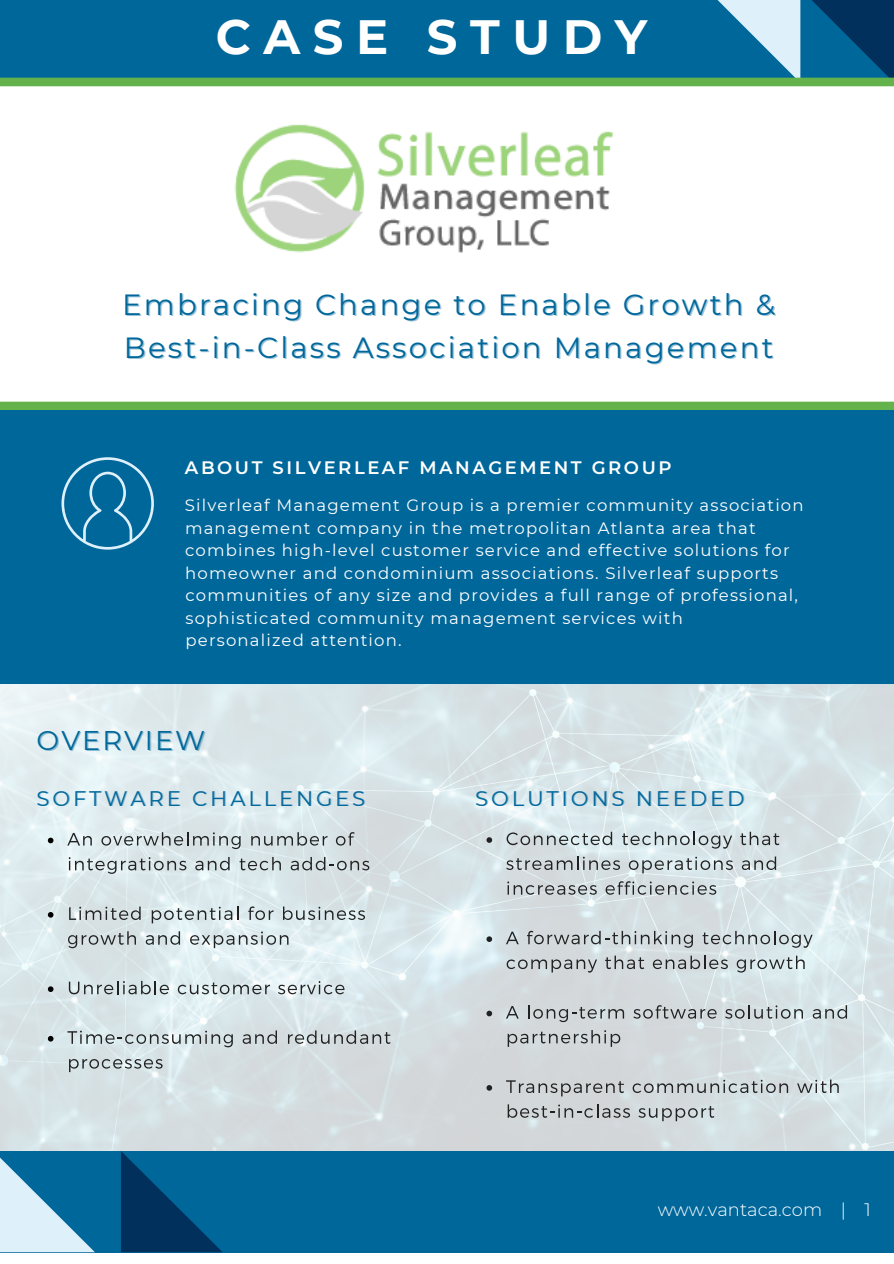
<style>
.page{position:relative;width:894px;height:1264px;background:#fff}
.page>*{position:absolute;margin:0;border:0;box-sizing:border-box;transform-origin:0 0}
.t1{font:700 48px "Montserrat";letter-spacing:.26em;color:#fff}
.t2{font:29.1px/42.6px "Montserrat";letter-spacing:.075em;color:#00679b}
.t3{font:27px "Montserrat";letter-spacing:.075em;color:#00679b}
.t4{font:21px "Montserrat";letter-spacing:.14em;color:#00679b}
.t5{font:600 18px "Montserrat";letter-spacing:.14em;color:#fff}
.t6{font:300 18px "Montserrat";color:#fff}
.t7{font:16.5px/22.5px "Montserrat";letter-spacing:.07em;color:#fff}
</style>
<div class="page">
<img style="left:0;top:684px;width:893px;height:466px">
<div style="left:0;top:1150px;width:893px;height:102px;background:#00679b"></div>
<svg style="left:121px;top:1150px;width:102px;height:102px"></svg>
<div style="left:0;top:0;width:893px;height:83px;background:#00679b"></div>
<svg style="left:811px;top:0;width:82px;height:78px"></svg>
<svg style="left:717px;top:0;width:83px;height:78px"></svg>
<svg style="left:0;top:78px;width:893px;height:332px"></svg>
<svg style="left:0;top:1157px;width:95px;height:95px"></svg>
<div style="left:0;top:410px;width:893px;height:274px;background:#00679b"></div>
<svg style="left:61px;top:457px;width:93px;height:92px"></svg>
<svg style="left:48px;top:837px;width:5px;height:6px"></svg>
<svg style="left:67px;top:833px;width:25px;height:12px"></svg>
<svg style="left:101px;top:832px;width:139px;height:17px;background:#bac4c6"></svg>
<svg style="left:251px;top:832px;width:76px;height:13px"></svg>
<svg style="left:336px;top:832px;width:18px;height:13px"></svg>
<svg style="left:69px;top:857px;width:117px;height:16px;background:#bbc5c7"></svg>
<svg style="left:195px;top:857px;width:34px;height:13px"></svg>
<svg style="left:239px;top:857px;width:42px;height:13px"></svg>
<svg style="left:290px;top:857px;width:79px;height:13px"></svg>
<svg style="left:48px;top:912px;width:5px;height:5px"></svg>
<svg style="left:69px;top:906px;width:72px;height:14px"></svg>
<svg style="left:152px;top:906px;width:86px;height:17px"></svg>
<svg style="left:248px;top:906px;width:25px;height:14px"></svg>
<svg style="left:283px;top:906px;width:82px;height:14px"></svg>
<svg style="left:68px;top:931px;width:68px;height:17px"></svg>
<svg style="left:146px;top:931px;width:34px;height:13px"></svg>
<svg style="left:190px;top:931px;width:98px;height:17px;background:#bec9cc"></svg>
<svg style="left:48px;top:986px;width:5px;height:6px"></svg>
<svg style="left:69px;top:980px;width:100px;height:14px"></svg>
<svg style="left:178px;top:982px;width:92px;height:12px"></svg>
<svg style="left:278px;top:981px;width:66px;height:13px"></svg>
<svg style="left:48px;top:1035px;width:5px;height:6px"></svg>
<svg style="left:67px;top:1030px;width:166px;height:17px;background:#bcc7ca"></svg>
<svg style="left:242px;top:1030px;width:35px;height:13px"></svg>
<svg style="left:288px;top:1030px;width:102px;height:13px"></svg>
<svg style="left:69px;top:1059px;width:93px;height:13px"></svg>
<svg style="left:486px;top:837px;width:6px;height:5px"></svg>
<svg style="left:506px;top:831px;width:106px;height:14px"></svg>
<svg style="left:622px;top:831px;width:110px;height:17px;background:#b8c3c6"></svg>
<svg style="left:740px;top:831px;width:39px;height:14px"></svg>
<svg style="left:506px;top:856px;width:114px;height:14px;background:#aeb5b7"></svg>
<svg style="left:628px;top:856px;width:104px;height:17px;background:#bac5c8"></svg>
<svg style="left:741px;top:856px;width:35px;height:14px"></svg>
<svg style="left:507px;top:881px;width:89px;height:13px"></svg>
<svg style="left:605px;top:881px;width:111px;height:13px"></svg>
<svg style="left:486px;top:936px;width:6px;height:6px"></svg>
<svg style="left:506px;top:931px;width:12px;height:13px"></svg>
<svg style="left:527px;top:930px;width:165px;height:17px;background:#b6bcbf"></svg>
<svg style="left:702px;top:930px;width:110px;height:17px;background:#b6c0c3"></svg>
<svg style="left:506px;top:959px;width:91px;height:13px"></svg>
<svg style="left:605px;top:955px;width:39px;height:14px"></svg>
<svg style="left:652px;top:955px;width:75px;height:14px"></svg>
<svg style="left:736px;top:955px;width:68px;height:17px"></svg>
<svg style="left:486px;top:1010px;width:6px;height:6px"></svg>
<svg style="left:506px;top:1005px;width:12px;height:13px"></svg>
<svg style="left:528px;top:1005px;width:96px;height:17px;background:#b3b8ba"></svg>
<svg style="left:633px;top:1005px;width:83px;height:13px"></svg>
<svg style="left:725px;top:1005px;width:77px;height:13px"></svg>
<svg style="left:812px;top:1005px;width:34px;height:13px"></svg>
<svg style="left:507px;top:1030px;width:113px;height:16px;background:#b2b5b7"></svg>
<svg style="left:486px;top:1085px;width:6px;height:5px"></svg>
<svg style="left:506px;top:1080px;width:117px;height:16px;background:#b2b5b6"></svg>
<svg style="left:632px;top:1079px;width:155px;height:13px;background:#b2b9bb"></svg>
<svg style="left:796px;top:1079px;width:42px;height:13px"></svg>
<svg style="left:507px;top:1104px;width:122px;height:13px;background:#aeb1b3"></svg>
<svg style="left:638px;top:1105px;width:76px;height:16px"></svg>
<img style="left:218px;top:105px;width:416px;height:166px">
<h1 class="t1" style="left:216px;top:3px;width:433px">CASE STUDY</h1>
<h2 class="t2" style="left:122px;top:282px;width:654px">Embracing Change to Enable Growth &amp;<br>Best-in-Class Association Management</h2>
<p class="t5" style="left:185px;top:454px;width:488px">ABOUT SILVERLEAF MANAGEMENT GROUP</p>
<p class="t7" style="left:185px;top:493px;width:620px">Silverleaf Management Group is a premier community association management company in the metropolitan Atlanta area that combines high-level customer service and effective solutions for homeowner and condominium associations. Silverleaf supports communities of any size and provides a full range of professional, sophisticated community management services with personalized attention.</p>
<h3 class="t3" style="left:37px;top:721px;width:170px">OVERVIEW</h3>
<p class="t4" style="left:37px;top:783px;width:330px">SOFTWARE CHALLENGES</p>
<p class="t4" style="left:475px;top:783px;width:271px">SOLUTIONS NEEDED</p>
<p class="t6" style="left:657px;top:1196px;width:215px">www.vantaca.com | 1</p>
</div>
